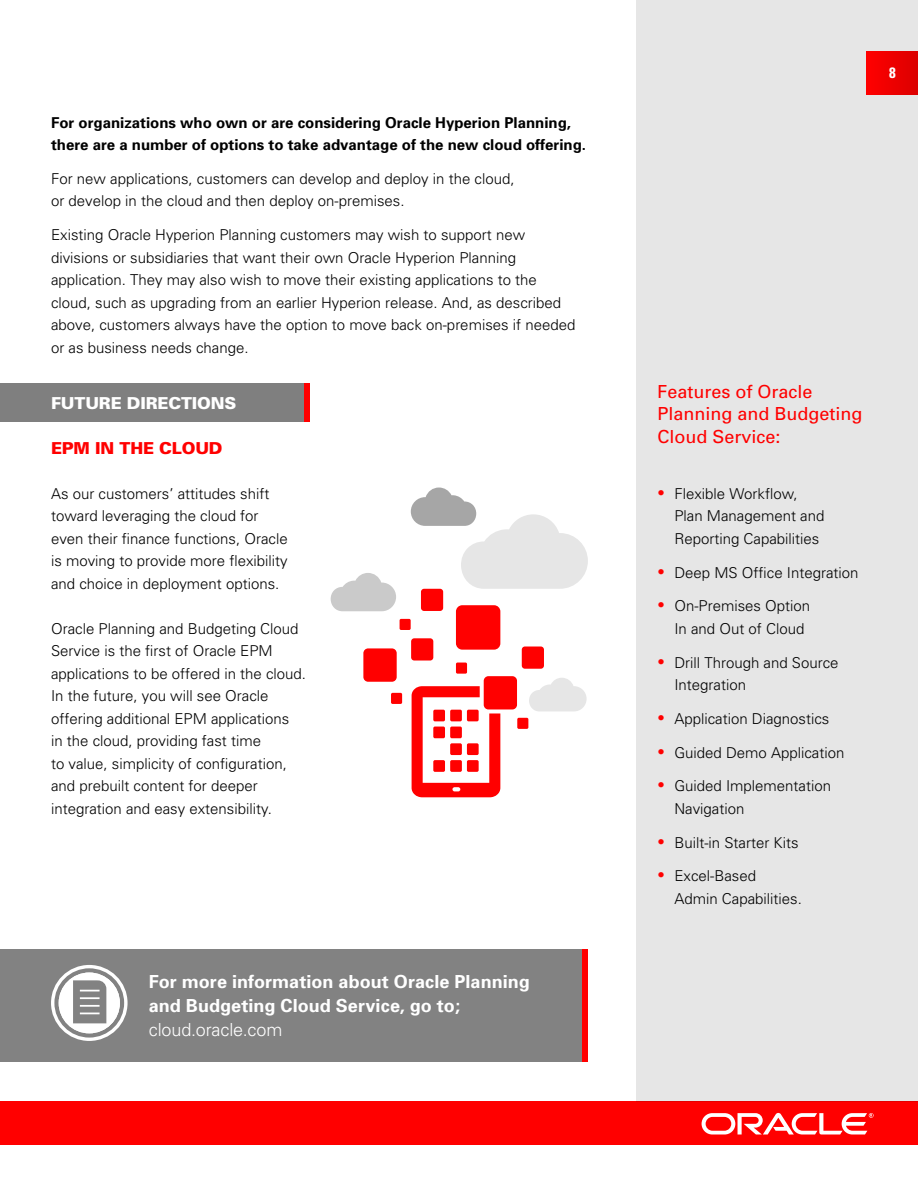
<style>
.page{position:relative;width:918px;height:1188px;background:#fff}
.page>*{position:absolute;margin:0;border:0;box-sizing:border-box;transform-origin:0 0}
.t1{font:700 18px/24px "Univers";letter-spacing:.005em;color:#fff}
.t2{font:18px/22.5px "Univers";color:#f00}
.t3{font:300 18px "Univers";letter-spacing:-.005em;color:#fff}
.t4{font:900 16.5px "Univers";letter-spacing:-.01em;color:#fff}
.t5{font:900 16.5px "Univers";letter-spacing:-.01em;color:#f00}
.t6{font:300 15px/22.5px "Univers";color:#000}
.t7{font:700 15px/22.5px "Univers";color:#000}
.t8{font:700 condensed 15px "Univers";color:#fff}
.s1{font-weight:700;font-size:21px;color:#f00}
</style>
<div class="page">
<div style="left:0;top:1102px;width:918px;height:43px;background:#f00"></div>
<svg style="left:702px;top:1113px;width:172px;height:22px"></svg>
<div style="left:0;top:949px;width:588px;height:112px;background:#828282"></div>
<div style="left:0;top:383px;width:304px;height:39px;background:#7f7f7f"></div>
<div style="left:304px;top:383px;width:5px;height:39px;background:#f00"></div>
<div style="left:582px;top:949px;width:6px;height:112px;background:#f00"></div>
<div style="left:636px;top:0;width:282px;height:1102px;background:#e6e6e6"></div>
<svg style="left:51px;top:965px;width:77px;height:76px"></svg>
<div style="left:400px;top:619px;width:11px;height:11px;background:#f00;border-radius:2px"></div>
<div style="left:411px;top:638px;width:22px;height:23px;background:#f00;border-radius:3px"></div>
<div style="left:522px;top:647px;width:22px;height:22px;background:#f00;border-radius:3px"></div>
<div style="left:456px;top:663px;width:11px;height:11px;background:#f00;border-radius:2px"></div>
<div style="left:456px;top:605px;width:44px;height:45px;background:#f00;border-radius:6px"></div>
<div style="left:421px;top:589px;width:22px;height:22px;background:#f00;border-radius:3px"></div>
<div style="left:363px;top:648px;width:34px;height:34px;background:#f00;border-radius:5px"></div>
<div style="left:484px;top:676px;width:33px;height:33px;background:#f00;border-radius:5px"></div>
<div style="left:391px;top:693px;width:11px;height:11px;background:#f00;border-radius:2px"></div>
<div style="left:517px;top:718px;width:11px;height:11px;background:#f00;border-radius:2px"></div>
<svg style="left:412px;top:686px;width:88px;height:111px"></svg>
<svg style="left:331px;top:573px;width:65px;height:38px"></svg>
<svg style="left:411px;top:488px;width:177px;height:101px"></svg>
<svg style="left:529px;top:678px;width:58px;height:33px"></svg>
<div style="left:867px;top:51px;width:51px;height:43px;background:linear-gradient(to right,#f00,#db0000)"></div>
<p class="t7" style="left:51px;top:111px;width:537px">For organizations who own or are considering Oracle Hyperion Planning, there are a number of options to take advantage of the new cloud offering.</p>
<p class="t6" style="left:51px;top:167px;width:465px">For new applications, customers can develop and deploy in the cloud, or develop in the cloud and then deploy on-premises.</p>
<p class="t6" style="left:51px;top:223px;width:526px">Existing Oracle Hyperion Planning customers may wish to support new divisions or subsidiaries that want their own Oracle Hyperion Planning application. They may also wish to move their existing applications to the cloud, such as upgrading from an earlier Hyperion release. And, as described above, customers always have the option to move back on-premises if needed or as business needs change.</p>
<p class="t4" style="left:51px;top:393px;width:187px">FUTURE DIRECTIONS</p>
<p class="t5" style="left:51px;top:438px;width:173px">EPM IN THE CLOUD</p>
<p class="t6" style="left:51px;top:482px;width:238px">As our customers’ attitudes shift toward leveraging the cloud for even their finance functions, Oracle is moving to provide more flexibility and choice in deployment options.</p>
<p class="t6" style="left:51px;top:617px;width:257px">Oracle Planning and Budgeting Cloud Service is the first of Oracle EPM applications to be offered in the cloud.<br>In the future, you will see Oracle offering additional EPM applications<br>in the cloud, providing fast time<br>to value, simplicity of configuration, and prebuilt content for deeper integration and easy extensibility.</p>
<p class="t1" style="left:149px;top:970px;width:382px">For more information about Oracle Planning and Budgeting Cloud Service, go to;</p>
<p class="t3" style="left:149px;top:1019px;width:135px">cloud.oracle.com</p>
<p class="t8" style="left:889px;top:64px;width:8px">8</p>
<p class="t2" style="left:657px;top:380px;width:207px">Features of Oracle<br>Planning and Budgeting<br>Cloud Service:</p>
<p class="t6" style="left:674px;top:482px;width:152px;text-indent:-17px"><span class="s1">•</span> Flexible Workflow,<br>Plan Management and<br>Reporting Capabilities</p>
<p class="t6" style="left:657px;top:561px;width:203px"><span class="s1">•</span> Deep MS Office Integration</p>
<p class="t6" style="left:674px;top:595px;width:137px;text-indent:-17px"><span class="s1">•</span> On-Premises Option<br>In and Out of Cloud</p>
<p class="t6" style="left:674px;top:651px;width:166px;text-indent:-17px"><span class="s1">•</span> Drill Through and Source<br>Integration</p>
<p class="t6" style="left:657px;top:707px;width:174px"><span class="s1">•</span> Application Diagnostics</p>
<p class="t6" style="left:657px;top:741px;width:189px"><span class="s1">•</span> Guided Demo Application</p>
<p class="t6" style="left:674px;top:775px;width:158px;text-indent:-17px"><span class="s1">•</span> Guided Implementation<br>Navigation</p>
<p class="t6" style="left:657px;top:831px;width:143px"><span class="s1">•</span> Built-in Starter Kits</p>
<p class="t6" style="left:674px;top:865px;width:129px;text-indent:-17px"><span class="s1">•</span> Excel-Based<br>Admin Capabilities.</p>
</div>
